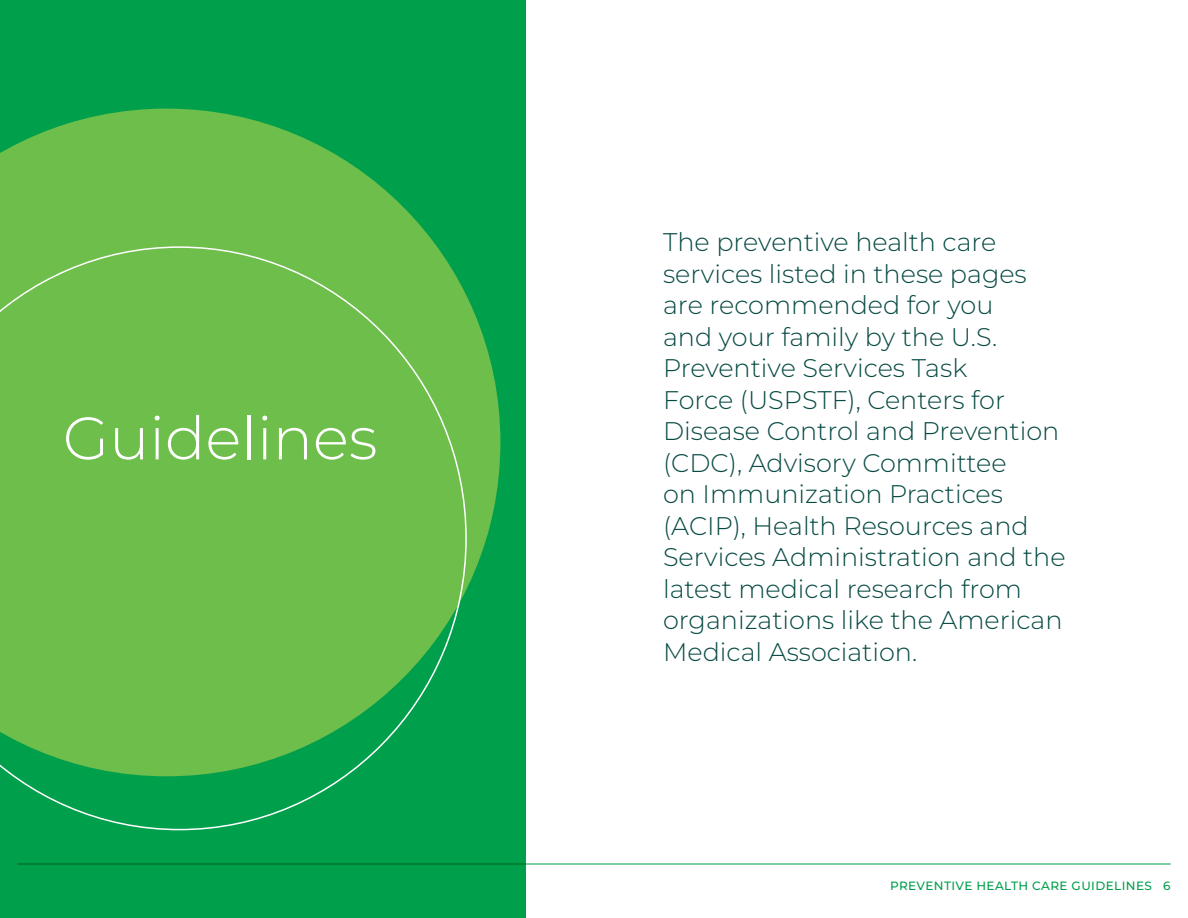
<style>
.page{position:relative;width:1188px;height:918px;background:#fff}
.page>*{position:absolute;margin:0;border:0;box-sizing:border-box;transform-origin:0 0}
.t1{font:100 60px "Montserrat";color:#fff}
.t2{font:100 25.5px/31.5px "Montserrat";color:#084b44}
.t3{font:100 12px "Montserrat";letter-spacing:.035em;color:#009f4c}
</style>
<div class="page">
<hr style="left:17px;top:864px;width:1154px;height:1px;background:#009f4c">
<div style="left:0;top:0;width:526px;height:918px;background:#009f4c"></div>
<svg style="left:0;top:109px;width:500px;height:479px;fill:#6dbe4b"></svg>
<svg style="left:0;top:246px;width:467px;height:584px"></svg>
<h1 class="t1" style="left:63px;top:398px;width:316px">Guidelines</h1>
<p class="t2" style="left:663px;top:226px;width:404px">The preventive health care services listed in these pages are recommended for you<br>and your family by the U.S.<br>Preventive Services Task<br>Force (USPSTF), Centers for<br>Disease Control and Prevention (CDC), Advisory Committee<br>on Immunization Practices (ACIP), Health Resources and<br>Services Administration and the latest medical research from organizations like the American<br>Medical Association.</p>
<p class="t3" style="left:890px;top:877px;width:282px">PREVENTIVE HEALTH CARE GUIDELINES 6</p>
</div>
